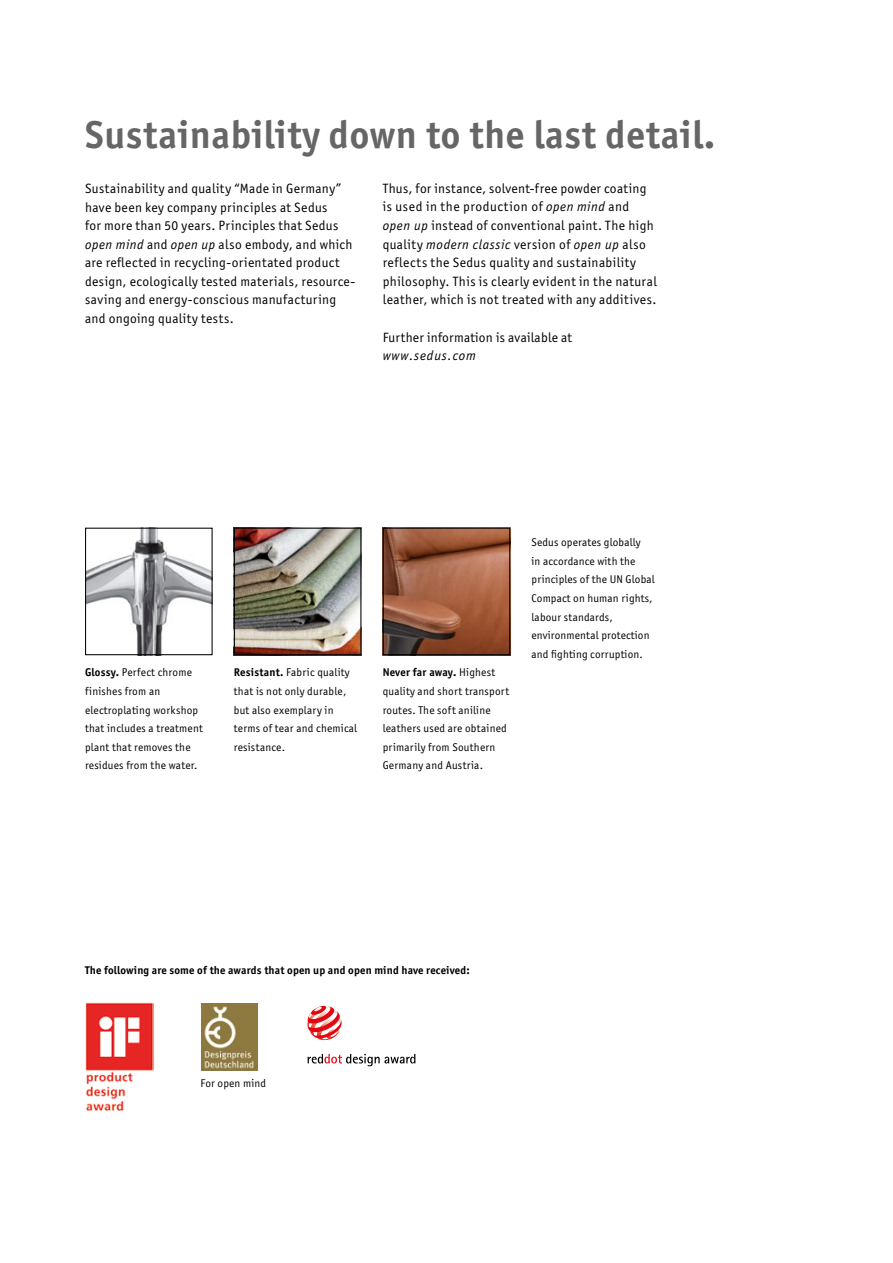
<style>
.page{position:relative;width:893px;height:1263px;background:#fff}
.page>*{position:absolute;margin:0;border:0;box-sizing:border-box;transform-origin:0 0}
.Headline_26pt{font:700 39px "Officina San Itc T";letter-spacing:.015em;color:#666}
.Copy_9pt{font:13.5px/18.6px "Officina San Itc T";letter-spacing:.03em;color:#000}
.Headline_26pt-2{font:13.5px/18.6px "Officina San Itc T";letter-spacing:.015em;color:#000}
.Copy_12pt{font:11.25px/18.6px "Officina San Itc T";letter-spacing:.02em;color:#000}
.Copy_12pt-2{font:700 11.25px "Officina San Itc T";letter-spacing:.015em;color:#000}
.s1{font-style:italic}
.s2{font-weight:700}
</style>
<div class="page">
<img style="left:385px;top:530px;width:123px;height:123px">
<div style="left:383px;top:528px;width:127px;height:127px;border:1px solid #000"></div>
<img style="left:87px;top:530px;width:124px;height:123px">
<div style="left:85px;top:528px;width:128px;height:127px;border:1px solid #000"></div>
<img style="left:236px;top:530px;width:123px;height:123px">
<div style="left:234px;top:528px;width:127px;height:127px;border:1px solid #000"></div>
<img style="left:201px;top:1003px;width:56px;height:67px">
<svg style="left:308px;top:1054px;width:107px;height:12px"></svg>
<svg style="left:307px;top:1006px;width:35px;height:34px"></svg>
<img style="left:85px;top:1002px;width:69px;height:108px">
<p class="Headline_26pt" style="left:85px;top:110px;width:632px">Sustainability down to the last detail.</p>
<p class="Copy_9pt" style="left:85px;top:179px;width:272px">Sustainability and quality “Made in Germany” have been key company principles at Sedus<br>for more than 50 years. Principles that Sedus <span class="s1">open mind</span> and <span class="s1">open up</span> also embody, and which are reflected in recycling-orientated product design, ecologically tested materials, resource&shy;saving and energy-conscious manufacturing and ongoing quality tests.</p>
<p class="Copy_9pt" style="left:383px;top:179px;width:276px">Thus, for instance, solvent-free powder coating is used in the production of <span class="s1">open mind</span> and <span class="s1">open up</span> instead of conventional paint. The high quality <span class="s1">modern classic</span> version of <span class="s1">open up</span> also reflects the Sedus quality and sustainability philosophy. This is clearly evident in the natural leather, which is not treated with any additives.</p>
<p class="Headline_26pt-2" style="left:383px;top:328px;width:191px">Further information is available at <span class="s1">www.sedus.com</span></p>
<p class="Copy_12pt" style="left:234px;top:663px;width:125px"><span class="s2">Resistant.</span> Fabric quality that is not only durable, but also exemplary in terms of tear and chemical resistance.</p>
<p class="Copy_12pt" style="left:85px;top:663px;width:119px"><span class="s2">Glossy.</span> Perfect chrome finishes from an electroplating workshop that includes a treatment plant that removes the residues from the water.</p>
<p class="Copy_12pt" style="left:383px;top:663px;width:128px"><span class="s2">Never far away.</span> Highest quality and short transport routes. The soft aniline leathers used are obtained primarily from Southern<br>Germany and Austria.</p>
<p class="Copy_12pt" style="left:531px;top:533px;width:125px">Sedus operates globally<br>in accordance with the principles of the UN Global<br>Compact on human rights, labour standards, environmental protection and fighting corruption.</p>
<p class="Copy_12pt-2" style="left:85px;top:963px;width:386px">The following are some of the awards that open up and open mind have received:</p>
<p class="Copy_12pt" style="left:200px;top:1074px;width:67px">For open mind</p>
</div>
